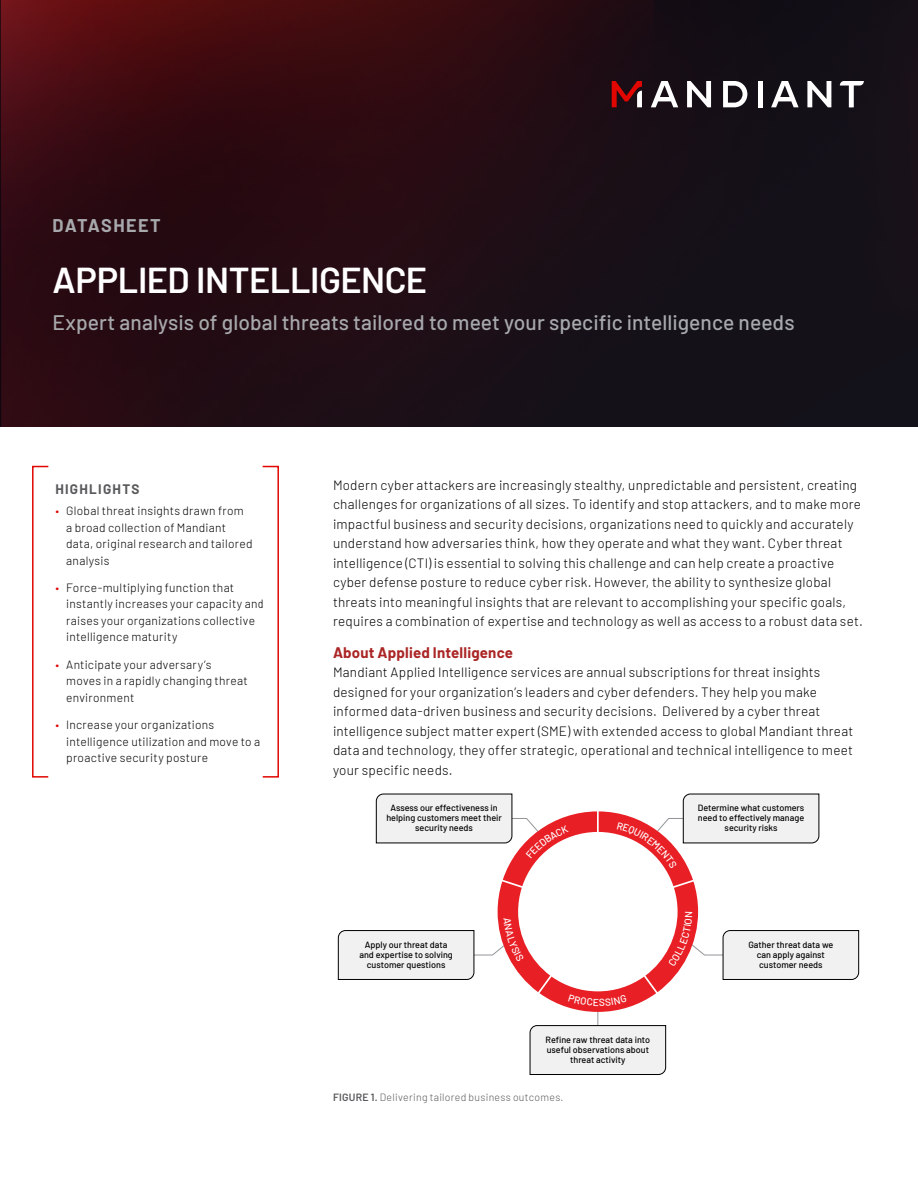
<style>
.page{position:relative;width:918px;height:1188px;background:#fff}
.page>*{position:absolute;margin:0;border:0;box-sizing:border-box;transform-origin:0 0}
.t1{font:600 36px "Barlow";letter-spacing:-.015em;color:#fff}
.t2{font:500 21px "Barlow";color:#a7a9ac}
.t3{font:700 18px "Barlow";letter-spacing:.075em;color:#a7a9ac}
.t4{font:700 15px "Barlow";letter-spacing:.015em;color:#ab2525}
.t5{font:300 13.5px/19.5px "Barlow";letter-spacing:.015em;color:#000}
.t6{font:700 13.5px "Barlow";letter-spacing:.095em;color:#58595b}
.t7{font:300 12px/16.5px "Barlow";letter-spacing:.025em;color:#000}
.t8{font:300 10.5px "Barlow";letter-spacing:.03em;color:#58595b}
.t9{font:500 9px/10.2px "Barlow";color:#000;text-align:center}
.s1{color:#e10600}
.s2{font-weight:600}
</style>
<div class="page">
<img style="left:0;top:0;width:918px;height:427px">
<svg style="left:651px;top:81px;width:27px;height:26px"></svg>
<svg style="left:687px;top:81px;width:24px;height:26px"></svg>
<svg style="left:723px;top:81px;width:24px;height:26px"></svg>
<hr style="left:758px;top:81px;width:4px;height:26px;background:#fff">
<svg style="left:771px;top:81px;width:28px;height:26px"></svg>
<svg style="left:807px;top:81px;width:24px;height:26px"></svg>
<svg style="left:840px;top:81px;width:24px;height:27px"></svg>
<svg style="left:612px;top:81px;width:30px;height:26px"></svg>
<div style="left:262px;top:466px;width:17px;height:312px;border:2px solid #e10600"></div>
<div style="left:32px;top:466px;width:17px;height:312px;border:2px solid #e10600"></div>
<svg style="left:338px;top:793px;width:521px;height:282px"></svg>
<h3 class="t3" style="left:52px;top:213px;width:110px">DATASHEET</h3>
<h1 class="t1" style="left:52px;top:254px;width:376px">APPLIED INTELLIGENCE</h1>
<h2 class="t2" style="left:52px;top:308px;width:744px">Expert analysis of global threats tailored to meet your specific intelligence needs</h2>
<p class="t6" style="left:55px;top:479px;width:86px">HIGHLIGHTS</p>
<p class="t7" style="left:66px;top:502px;width:188px;text-indent:-11px"><span class="s1">•</span> Global threat insights drawn from a broad collection of Mandiant data, original research and tailored analysis</p>
<p class="t7" style="left:66px;top:578px;width:200px;text-indent:-11px"><span class="s1">•</span> Force-multiplying function that instantly increases your capacity and raises your organizations collective intelligence maturity</p>
<p class="t7" style="left:66px;top:655px;width:183px;text-indent:-11px"><span class="s1">•</span> Anticipate your adversary’s moves in a rapidly changing threat environment</p>
<p class="t7" style="left:66px;top:716px;width:195px;text-indent:-11px"><span class="s1">•</span> Increase your organizations intelligence utilization and move to a proactive security posture</p>
<p class="t5" style="left:333px;top:474px;width:531px">Modern cyber attackers are increasingly stealthy, unpredictable and persistent, creating challenges for organizations of all sizes. To identify and stop attackers, and to make more impactful business and security decisions, organizations need to quickly and accurately understand how adversaries think, how they operate and what they want. Cyber threat intelligence (CTI) is essential to solving this challenge and can help create a proactive cyber defense posture to reduce cyber risk. However, the ability to synthesize global threats into meaningful insights that are relevant to accomplishing your specific goals, requires a combination of expertise and technology as well as access to a robust data set.</p>
<p class="t4" style="left:333px;top:641px;width:182px">About Applied Intelligence</p>
<p class="t5" style="left:333px;top:662px;width:522px">Mandiant Applied Intelligence services are annual subscriptions for threat insights designed for your organization’s leaders and cyber defenders. They help you make informed data-driven business and security decisions. Delivered by a cyber threat intelligence subject matter expert (SME) with extended access to global Mandiant threat data and technology, they offer strategic, operational and technical intelligence to meet your specific needs.</p>
<p class="t9" style="left:386px;top:802px;width:117px">Assess our effectiveness in helping customers meet their security needs</p>
<p class="t9" style="left:359px;top:939px;width:95px">Apply our threat data and expertise to solving customer questions</p>
<p class="t9" style="left:546px;top:1034px;width:106px">Refine raw threat data into useful observations about threat activity</p>
<p class="t8" style="left:333px;top:1089px;width:232px"><span class="s2">FIGURE 1.</span> Delivering tailored business outcomes.</p>
<p class="t9" style="left:698px;top:802px;width:108px">Determine what customers need to effectively manage security risks</p>
<p class="t9" style="left:748px;top:939px;width:87px">Gather threat data we can apply against customer needs</p>
</div>
